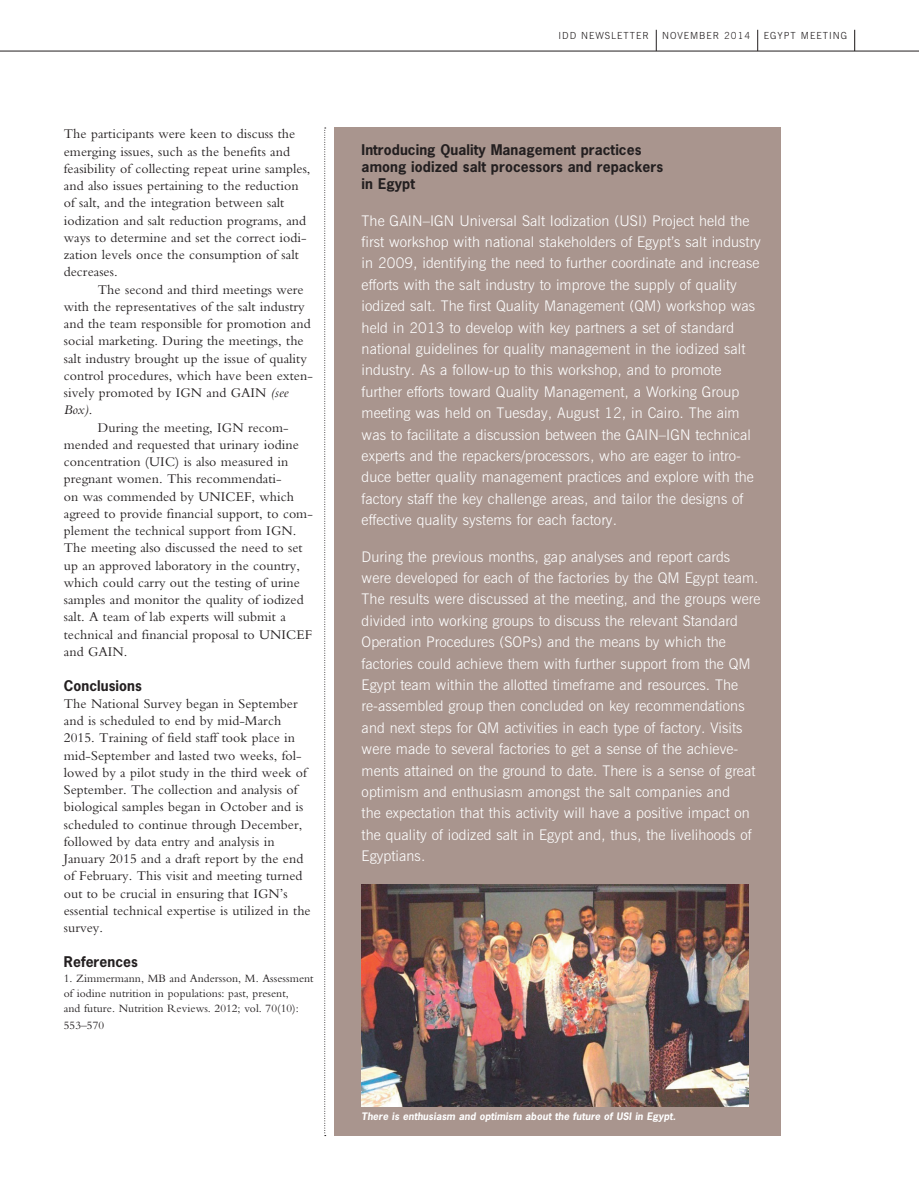
<style>
.page{position:relative;width:919px;height:1187px;background:#fff}
.page>*{position:absolute;margin:0;border:0;box-sizing:border-box;transform-origin:0 0}
.t1{font:300 14.7px/21.5px "News Gothic BT";letter-spacing:.005em;color:#fff}
.t2{font:13.8px/17.2px "Bembo";letter-spacing:.005em;color:#231f20}
.t3{font:700 13.8px/17.2px "News Gothic";letter-spacing:.005em;color:#231f20}
.t4{font:italic 13.8px "Bembo";color:#231f20}
.t5{font:11.7px/15px "Bembo";letter-spacing:.005em;color:#231f20}
.t6{font:italic 700 9.75px "News Gothic";letter-spacing:.01em;color:#fff}
.t7{font:300 9.75px "News Gothic BT";letter-spacing:.1em;color:#231f20}
.s1{font-style:italic}
.s2{font-style:normal}
.s3{font-size:21px;color:#fff}
</style>
<div class="page">
<div style="left:334px;top:128px;width:446px;height:1007px;background:#a9958e"></div>
<svg style="left:757px;top:30px;width:1px;height:21px"></svg>
<svg style="left:854px;top:30px;width:1px;height:21px"></svg>
<svg style="left:655px;top:30px;width:1px;height:21px"></svg>
<hr style="left:0;top:51px;width:918px;height:1px;background:#231f20">
<svg style="left:324px;top:128px;width:2px;height:1008px"></svg>
<img style="left:361px;top:884px;width:387px;height:222px">
<p class="t2" style="left:64px;top:125px;width:248px">The participants were keen to discuss the emerging issues, such as the benefits and feasibility of collecting repeat urine samples, and also issues pertaining to the reduction of salt, and the integration between salt iodization and salt reduction programs, and ways to determine and set the correct iodi&shy;zation levels once the consumption of salt decreases.</p>
<p class="t2" style="left:98px;top:280px;width:207px">The second and third meetings were</p>
<p class="t2" style="left:64px;top:297px;width:242px">with the representatives of the salt industry</p>
<p class="t2" style="left:64px;top:315px;width:248px">and the team responsible for promotion and</p>
<p class="t2" style="left:64px;top:332px;width:241px">social marketing. During the meetings, the</p>
<p class="t2" style="left:64px;top:349px;width:244px">salt industry brought up the issue of quality</p>
<p class="t2" style="left:64px;top:366px;width:250px">control procedures, which have been exten-</p>
<p class="t2" style="left:64px;top:384px;width:226px">sively promoted by IGN and GAIN <span class="s1">(see</span></p>
<p class="t4" style="left:64px;top:402px;width:30px">Box)<span class="s2">.</span></p>
<p class="t2" style="left:98px;top:418px;width:192px">During the meeting, IGN recom-</p>
<p class="t2" style="left:64px;top:435px;width:236px">mended and requested that urinary iodine</p>
<p class="t2" style="left:64px;top:453px;width:226px">concentration (UIC) is also measured in</p>
<p class="t2" style="left:64px;top:470px;width:219px">pregnant women. This recommendati-</p>
<p class="t2" style="left:64px;top:487px;width:232px">on was commended by UNICEF, which</p>
<p class="t2" style="left:64px;top:504px;width:250px">agreed to provide financial support, to com-</p>
<p class="t2" style="left:64px;top:522px;width:234px">plement the technical support from IGN.</p>
<p class="t2" style="left:64px;top:539px;width:240px">The meeting also discussed the need to set</p>
<p class="t2" style="left:64px;top:556px;width:238px">up an approved laboratory in the country,</p>
<p class="t2" style="left:64px;top:573px;width:237px">which could carry out the testing of urine</p>
<p class="t2" style="left:64px;top:591px;width:241px">samples and monitor the quality of iodized</p>
<p class="t2" style="left:64px;top:608px;width:223px">salt. A team of lab experts will submit a</p>
<p class="t2" style="left:64px;top:625px;width:250px">technical and financial proposal to UNICEF</p>
<p class="t2" style="left:64px;top:642px;width:65px">and GAIN.</p>
<p class="t3" style="left:64px;top:676px;width:80px">Conclusions</p>
<p class="t2" style="left:64px;top:694px;width:248px">The National Survey began in September and is scheduled to end by mid-March 2015. Training of field staff took place in mid-September and lasted two weeks, fol&shy;lowed by a pilot study in the third week of September. The collection and analysis of biological samples began in October and is scheduled to continue through December, followed by data entry and analysis in January 2015 and a draft report by the end of February. This visit and meeting turned out to be crucial in ensuring that IGN’s essential technical expertise is utilized in the survey.</p>
<p class="t3" style="left:64px;top:952px;width:76px">References</p>
<p class="t5" style="left:64px;top:970px;width:251px">1. Zimmermann, MB and Andersson, M. Assessment of iodine nutrition in populations: past, present,<br>and future. Nutrition Reviews. 2012; vol. 70(10):</p>
<p class="t5" style="left:64px;top:1017px;width:42px">553–570</p>
<p class="t7" style="left:558px;top:29px;width:92px">IDD NEWSLETTER</p>
<p class="t7" style="left:662px;top:29px;width:90px">NOVEMBER 2014</p>
<p class="t7" style="left:763px;top:29px;width:125px">EGYPT MEETING <span class="s3">17</span></p>
<p class="t3" style="left:361px;top:141px;width:303px">Introducing Quality Management practices among iodized salt processors and repackers in Egypt</p>
<p class="t1" style="left:361px;top:210px;width:401px">The GAIN–IGN Universal Salt Iodization (USI) Project held the first workshop with national stakeholders of Egypt’s salt industry in 2009, identifying the need to further coordinate and increase efforts with the salt industry to improve the supply of quality iodized salt. The first Quality Management (QM) workshop was held in 2013 to develop with key partners a set of standard national guidelines for quality management in the iodized salt industry. As a follow-up to this workshop, and to promote further efforts toward Quality Management, a Working Group meeting was held on Tuesday, August 12, in Cairo. The aim was to facilitate a discussion between the GAIN–IGN technical experts and the repackers/processors, who are eager to intro&shy;duce better quality management practices and explore with the factory staff the key challenge areas, and tailor the designs of effective quality systems for each factory.</p>
<p class="t1" style="left:361px;top:545px;width:400px">During the previous months, gap analyses and report cards were developed for each of the factories by the QM Egypt team.<br>The results were discussed at the meeting, and the groups were divided into working groups to discuss the relevant Standard Operation Procedures (SOPs) and the means by which the factories could achieve them with further support from the QM Egypt team within the allotted timeframe and resources. The re-assembled group then concluded on key recommendations and next steps for QM activities in each type of factory. Visits were made to several factories to get a sense of the achieve&shy;ments attained on the ground to date. There is a sense of great optimism and enthusiasm amongst the salt companies and<br>the expectation that this activity will have a positive impact on the quality of iodized salt in Egypt and, thus, the livelihoods of Egyptians.</p>
<p class="t6" style="left:361px;top:1110px;width:316px">There is enthusiasm and optimism about the future of USI in Egypt.</p>
</div>
